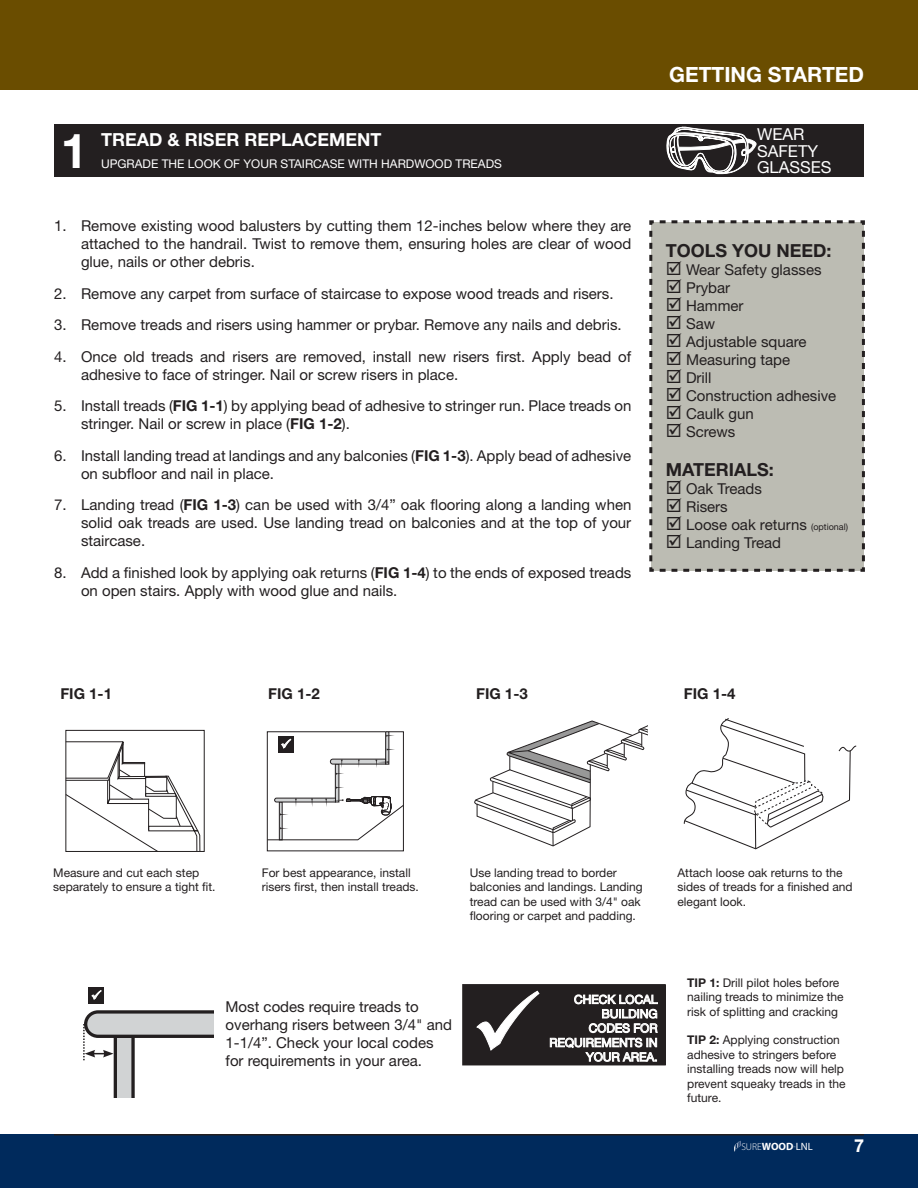
<style>
.page{position:relative;width:918px;height:1188px;background:#fff}
.page>*{position:absolute;margin:0;border:0;box-sizing:border-box;transform-origin:0 0}
.t1{font:700 48.3px "Helvetica Neue LT Std";color:#fff}
.t2{font:700 21px "Helvetica Neue LT Std";color:#fff}
.t3{font:700 18px "Helvetica Neue LT Std";color:#fff}
.t4{font:700 18px "Helvetica Neue LT Std";color:#231f20}
.t5{font:16.5px/16.5px "Helvetica Neue LT Std";color:#fff}
.t6{font:15px/18px "Helvetica Neue LT Std";color:#231f20}
.t7{font:700 15px "Helvetica Neue LT Std";color:#231f20}
.t8{font:12px/14.4px "Helvetica Neue LT Std";color:#231f20}
.t9{font:12px/14.4px "Helvetica Neue LT Std";color:#fff;text-align:right}
.t10{font:300 9.9px "Myriad Pro";color:#fff}
.t11{font:3.9px "Myriad Pro";color:#fff}
.s1{font-weight:700}
.s2{font-size:9px}
.s3{font-weight:700;font-size:10.65px}
.s4{font-weight:400;font-size:10.65px}
</style>
<div class="page">
<div style="left:0;top:1134px;width:918px;height:54px;background:#002a5c"></div>
<svg style="left:734px;top:1141px;width:7px;height:11px"></svg>
<div style="left:0;top:0;width:918px;height:90px;background:#6a4d00"></div>
<hr style="left:54px;top:1134px;width:810px;height:2px;background:#231f20">
<div style="left:54px;top:125px;width:810px;height:52px;background:#231f20"></div>
<svg style="left:666px;top:127px;width:91px;height:48px"></svg>
<svg style="left:65px;top:730px;width:140px;height:122px"></svg>
<div style="left:267px;top:731px;width:137px;height:120px;border:1px solid #231f20"></div>
<div style="left:335px;top:764px;width:4px;height:38px;border:1px solid #231f20"></div>
<div style="left:385px;top:731px;width:4px;height:33px;border:1px solid #231f20"></div>
<svg style="left:336px;top:787px;width:8px;height:2px"></svg>
<svg style="left:386px;top:735px;width:8px;height:2px"></svg>
<svg style="left:330px;top:759px;width:59px;height:16px"></svg>
<svg style="left:267px;top:796px;width:137px;height:44px"></svg>
<svg style="left:474px;top:720px;width:173px;height:127px"></svg>
<svg style="left:683px;top:718px;width:174px;height:132px"></svg>
<div style="left:278px;top:736px;width:16px;height:16px;background:#231f20"></div>
<div style="left:463px;top:985px;width:202px;height:80px;background:#231f20"></div>
<svg style="left:550px;top:994px;width:108px;height:68px"></svg>
<div style="left:462px;top:984px;width:204px;height:81px;border:2px solid #231f20"></div>
<div style="left:649px;top:220px;width:216px;height:352px;background:#bcbcb3"></div>
<svg style="left:281px;top:739px;width:10px;height:10px"></svg>
<svg style="left:83px;top:987px;width:130px;height:111px"></svg>
<svg style="left:476px;top:991px;width:64px;height:60px"></svg>
<h1 class="t1" style="left:61px;top:134px;width:28px">1</h1>
<p class="t3" style="left:101px;top:134px;width:282px">TREAD &amp; RISER REPLACEMENT</p>
<p class="t9" style="left:101px;top:157px;width:402px">UPGRADE THE LOOK OF YOUR STAIRCASE WITH HARDWOOD TREADS</p>
<p class="t6" style="left:81px;top:218px;width:552px;text-align:justify;text-indent:-27px">1. Remove existing wood balusters by cutting them 12-inches below where they are attached to the handrail. Twist to remove them, ensuring holes are clear of wood glue, nails or other debris.</p>
<p class="t6" style="left:54px;top:285px;width:561px">2. Remove any carpet from surface of staircase to expose wood treads and risers.</p>
<p class="t6" style="left:54px;top:317px;width:569px">3. Remove treads and risers using hammer or prybar. Remove any nails and debris.</p>
<p class="t6" style="left:81px;top:348px;width:552px;text-indent:-27px">4. Once old treads and risers are removed, install new risers first. Apply bead of adhesive to face of stringer. Nail or screw risers in place.</p>
<p class="t6" style="left:81px;top:398px;width:552px;text-indent:-27px">5. Install treads (<span class="s1">FIG 1-1</span>) by applying bead of adhesive to stringer run. Place treads on stringer. Nail or screw in place (<span class="s1">FIG 1-2</span>).</p>
<p class="t6" style="left:81px;top:447px;width:552px;text-indent:-27px">6. Install landing tread at landings and any balconies (<span class="s1">FIG 1-3</span>). Apply bead of adhesive on subfloor and nail in place.</p>
<p class="t6" style="left:81px;top:497px;width:552px;text-align:justify;text-indent:-27px">7. Landing tread (<span class="s1">FIG 1-3</span>) can be used with 3/4” oak flooring along a landing when solid oak treads are used. Use landing tread on balconies and at the top of your staircase.</p>
<p class="t6" style="left:81px;top:564px;width:552px;text-indent:-27px">8. Add a finished look by applying oak returns (<span class="s1">FIG 1-4</span>) to the ends of exposed treads on open stairs. Apply with wood glue and nails.</p>
<h2 class="t2" style="left:669px;top:67px;width:196px">GETTING STARTED</h2>
<p class="t5" style="left:757px;top:127px;width:76px">WEAR<br>SAFETY<br>GLASSES</p>
<p class="t4" style="left:666px;top:244px;width:167px">TOOLS YOU NEED:</p>
<p class="t6" style="left:686px;top:262px;width:152px">Wear Safety glasses<br>Prybar<br>Hammer<br>Saw<br>Adjustable square<br>Measuring tape<br>Drill<br>Construction adhesive<br>Caulk gun<br>Screws</p>
<p class="t4" style="left:666px;top:463px;width:109px">MATERIALS:</p>
<p class="t6" style="left:686px;top:481px;width:164px">Oak Treads<br>Risers<br>Loose oak returns <span class="s2">(optional)<br></span>Landing Tread</p>
<p class="t7" style="left:60px;top:688px;width:53px">FIG 1-1</p>
<p class="t7" style="left:268px;top:688px;width:53px">FIG 1-2</p>
<p class="t7" style="left:476px;top:688px;width:53px">FIG 1-3</p>
<p class="t7" style="left:684px;top:688px;width:53px">FIG 1-4</p>
<p class="t8" style="left:53px;top:866px;width:164px">Measure and cut each step separately to ensure a tight fit.</p>
<p class="t8" style="left:262px;top:866px;width:159px">For best appearance, install risers first, then install treads.</p>
<p class="t8" style="left:470px;top:866px;width:175px">Use landing tread to border balconies and landings. Landing tread can be used with 3/4" oak flooring or carpet and padding.</p>
<p class="t8" style="left:678px;top:866px;width:177px">Attach loose oak returns to the sides of treads for a finished and elegant look.</p>
<p class="t6" style="left:226px;top:999px;width:228px">Most codes require treads to overhang risers between 3/4" and<br>1-1/4”. Check your local codes for requirements in your area.</p>
<p class="t9" style="left:549px;top:993px;width:110px">CHECK LOCAL<br>BUILDING<br>CODES FOR<br>REQUIREMENTS IN<br>YOUR AREA.</p>
<p class="t8" style="left:687px;top:976px;width:158px"><span class="s1">TIP 1:</span> Drill pilot holes before nailing treads to minimize the risk of splitting and cracking</p>
<p class="t8" style="left:687px;top:1034px;width:160px"><span class="s1">TIP 2:</span> Applying construction adhesive to stringers before installing treads now will help prevent squeaky treads in the future.</p>
<p class="t10" style="left:741px;top:1141px;width:73px">SURE<span class="s3">WOOD</span> <span class="s4">LNL</span></p>
<p class="t11" style="left:794px;top:1144px;width:4px">~</p>
<p class="t3" style="left:854px;top:1139px;width:12px">7</p>
</div>
